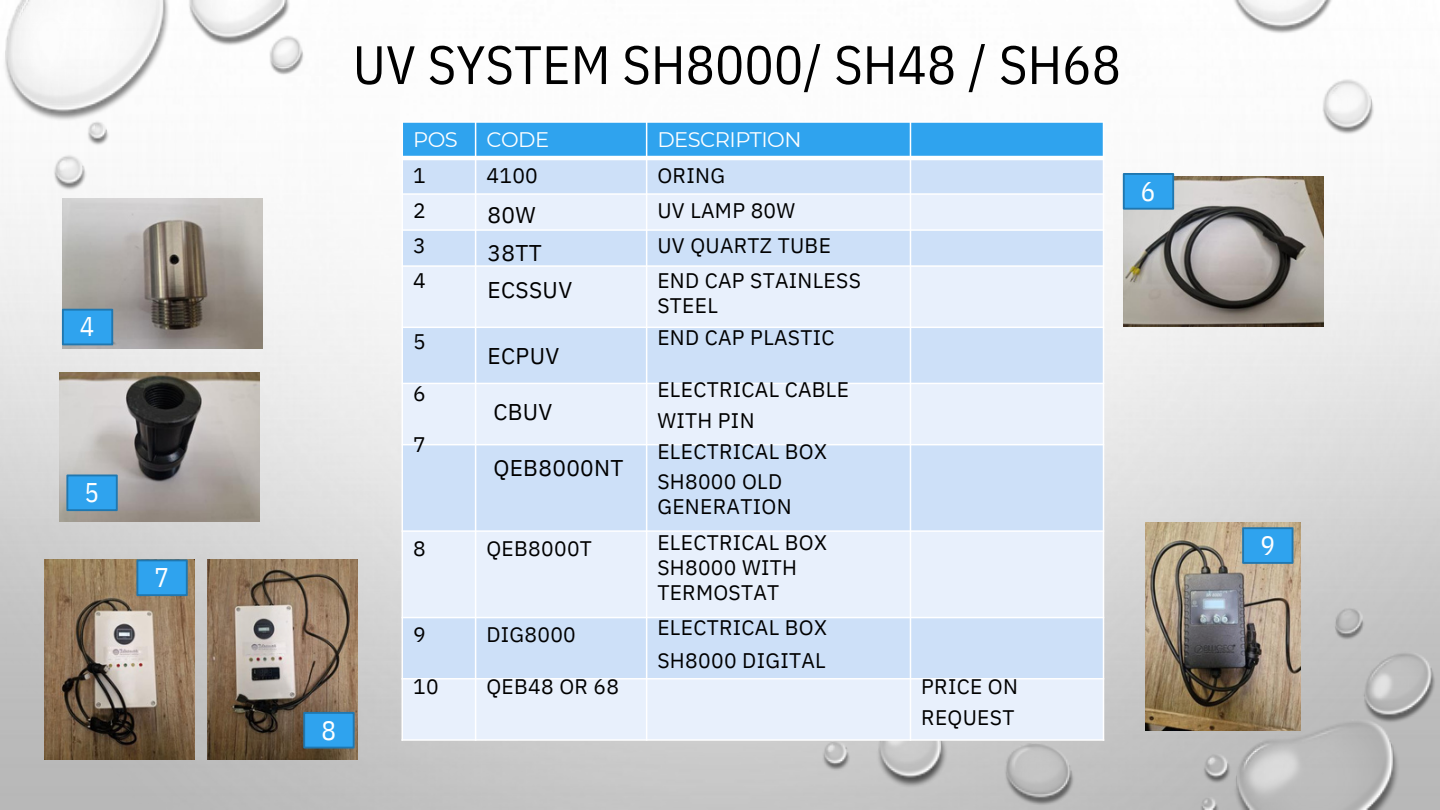
<style>
.page{position:relative;width:1440px;height:810px;background:#fff}
.page>*{position:absolute;margin:0;border:0;box-sizing:border-box;transform-origin:0 0}
.t1{font:54px "IBM Plex Sans Cond";letter-spacing:.005em;color:#000}
.t2{font:27px "IBM Plex Sans Cond";color:#fff}
.t3{font:22.65px "IBM Plex Sans";letter-spacing:.015em;color:#000}
.t4{font:21.15px "IBM Plex Sans";letter-spacing:.015em;color:#000}
.t5{font:21px/34.8px "IBM Plex Sans";letter-spacing:.015em;color:#000;text-align:justify}
.t6{font:21px "Montserrat";letter-spacing:-.025em;color:#fff}
</style>
<div class="page">
<img style="left:0;top:0;width:1440px;height:810px">
<div style="left:402px;top:122px;width:74px;height:36px;background:#2fa3ee"></div>
<div style="left:476px;top:122px;width:171px;height:36px;background:#2fa3ee"></div>
<div style="left:647px;top:122px;width:263px;height:36px;background:#2fa3ee"></div>
<div style="left:910px;top:122px;width:194px;height:36px;background:#2fa3ee"></div>
<div style="left:402px;top:158px;width:74px;height:36px;background:#cde0f8"></div>
<div style="left:476px;top:158px;width:171px;height:36px;background:#cde0f8"></div>
<div style="left:647px;top:158px;width:263px;height:36px;background:#cde0f8"></div>
<div style="left:910px;top:158px;width:194px;height:36px;background:#cde0f8"></div>
<div style="left:402px;top:194px;width:74px;height:36px;background:#e8f0fc"></div>
<div style="left:476px;top:194px;width:171px;height:36px;background:#e8f0fc"></div>
<div style="left:647px;top:194px;width:263px;height:36px;background:#e8f0fc"></div>
<div style="left:910px;top:194px;width:194px;height:36px;background:#e8f0fc"></div>
<div style="left:402px;top:230px;width:74px;height:36px;background:#cde0f8"></div>
<div style="left:476px;top:230px;width:171px;height:36px;background:#cde0f8"></div>
<div style="left:647px;top:230px;width:263px;height:36px;background:#cde0f8"></div>
<div style="left:910px;top:230px;width:194px;height:36px;background:#cde0f8"></div>
<div style="left:402px;top:266px;width:74px;height:61px;background:#e8f0fc"></div>
<div style="left:476px;top:266px;width:171px;height:61px;background:#e8f0fc"></div>
<div style="left:647px;top:266px;width:263px;height:61px;background:#e8f0fc"></div>
<div style="left:910px;top:266px;width:194px;height:61px;background:#e8f0fc"></div>
<div style="left:402px;top:327px;width:74px;height:56px;background:#cde0f8"></div>
<div style="left:476px;top:327px;width:171px;height:56px;background:#cde0f8"></div>
<div style="left:647px;top:327px;width:263px;height:56px;background:#cde0f8"></div>
<div style="left:910px;top:327px;width:194px;height:56px;background:#cde0f8"></div>
<div style="left:402px;top:383px;width:74px;height:62px;background:#e8f0fc"></div>
<div style="left:476px;top:383px;width:171px;height:62px;background:#e8f0fc"></div>
<div style="left:647px;top:383px;width:263px;height:62px;background:#e8f0fc"></div>
<div style="left:910px;top:383px;width:194px;height:62px;background:#e8f0fc"></div>
<div style="left:402px;top:445px;width:74px;height:86px;background:#cde0f8"></div>
<div style="left:476px;top:445px;width:171px;height:86px;background:#cde0f8"></div>
<div style="left:647px;top:445px;width:263px;height:86px;background:#cde0f8"></div>
<div style="left:910px;top:445px;width:194px;height:86px;background:#cde0f8"></div>
<div style="left:402px;top:531px;width:74px;height:87px;background:#e8f0fc"></div>
<div style="left:476px;top:531px;width:171px;height:87px;background:#e8f0fc"></div>
<div style="left:647px;top:531px;width:263px;height:87px;background:#e8f0fc"></div>
<div style="left:910px;top:531px;width:194px;height:87px;background:#e8f0fc"></div>
<div style="left:402px;top:618px;width:74px;height:61px;background:#cde0f8"></div>
<div style="left:476px;top:618px;width:171px;height:61px;background:#cde0f8"></div>
<div style="left:647px;top:618px;width:263px;height:61px;background:#cde0f8"></div>
<div style="left:910px;top:618px;width:194px;height:61px;background:#cde0f8"></div>
<div style="left:402px;top:679px;width:74px;height:61px;background:#e8f0fc"></div>
<div style="left:476px;top:679px;width:171px;height:61px;background:#e8f0fc"></div>
<div style="left:647px;top:679px;width:263px;height:61px;background:#e8f0fc"></div>
<div style="left:910px;top:679px;width:194px;height:61px;background:#e8f0fc"></div>
<hr style="left:475px;top:121px;width:1px;height:620px;background:#fff">
<hr style="left:646px;top:121px;width:1px;height:620px;background:#fff">
<hr style="left:910px;top:121px;width:1px;height:620px;background:#fff">
<hr style="left:402px;top:156px;width:702px;height:4px;background:#fff">
<hr style="left:402px;top:193px;width:702px;height:2px;background:#fff">
<hr style="left:402px;top:229px;width:702px;height:2px;background:#fff">
<hr style="left:402px;top:265px;width:702px;height:2px;background:#fff">
<hr style="left:402px;top:327px;width:702px;height:1px;background:#fff">
<hr style="left:402px;top:383px;width:702px;height:1px;background:#fff">
<hr style="left:402px;top:444px;width:702px;height:1px;background:#fff">
<hr style="left:402px;top:530px;width:702px;height:2px;background:#fff">
<hr style="left:402px;top:617px;width:702px;height:1px;background:#fff">
<hr style="left:402px;top:678px;width:702px;height:2px;background:#fff">
<hr style="left:402px;top:121px;width:1px;height:620px;background:#fff">
<hr style="left:1103px;top:121px;width:1px;height:620px;background:#fff">
<hr style="left:402px;top:121px;width:702px;height:2px;background:#fff">
<hr style="left:402px;top:739px;width:702px;height:2px;background:#fff">
<img style="left:1123px;top:177px;width:201px;height:150px">
<img style="left:60px;top:372px;width:200px;height:150px">
<img style="left:62px;top:199px;width:201px;height:149px">
<img style="left:208px;top:559px;width:149px;height:200px">
<img style="left:44px;top:560px;width:150px;height:200px">
<img style="left:1145px;top:522px;width:156px;height:208px">
<div style="left:63px;top:310px;width:49px;height:34px;background:#2fa3ee"></div>
<div style="left:62px;top:309px;width:51px;height:36px;border:2px solid #2077af"></div>
<div style="left:67px;top:475px;width:50px;height:35px;background:#2fa3ee"></div>
<div style="left:66px;top:475px;width:52px;height:36px;border:2px solid #2077af"></div>
<div style="left:137px;top:560px;width:50px;height:35px;background:#2fa3ee"></div>
<div style="left:136px;top:559px;width:52px;height:37px;border:2px solid #2077af"></div>
<div style="left:304px;top:713px;width:50px;height:35px;background:#2fa3ee"></div>
<div style="left:303px;top:712px;width:52px;height:37px;border:2px solid #2077af"></div>
<div style="left:1124px;top:174px;width:49px;height:35px;background:#2fa3ee"></div>
<div style="left:1123px;top:173px;width:51px;height:37px;border:2px solid #2077af"></div>
<div style="left:1243px;top:528px;width:50px;height:35px;background:#2fa3ee"></div>
<div style="left:1242px;top:527px;width:52px;height:37px;border:2px solid #2077af"></div>
<p class="t2" style="left:80px;top:309px;width:16px">4</p>
<p class="t2" style="left:84px;top:474px;width:16px">5</p>
<p class="t2" style="left:154px;top:559px;width:16px">7</p>
<p class="t2" style="left:321px;top:712px;width:16px">8</p>
<p class="t1" style="left:353px;top:29px;width:770px">UV SYSTEM SH8000/ SH48 / SH68</p>
<p class="t6" style="left:413px;top:127px;width:46px">POS</p>
<p class="t6" style="left:486px;top:127px;width:64px">CODE</p>
<p class="t6" style="left:657px;top:127px;width:146px">DESCRIPTION</p>
<p class="t4" style="left:413px;top:162px;width:14px">1</p>
<p class="t4" style="left:486px;top:162px;width:53px">4100</p>
<p class="t4" style="left:657px;top:162px;width:69px">ORING</p>
<p class="t5" style="left:413px;top:193px;width:14px">2<br>3<br>4</p>
<p class="t5" style="left:413px;top:324px;width:14px">5</p>
<p class="t5" style="left:413px;top:375px;width:14px">6</p>
<p class="t5" style="left:413px;top:427px;width:14px">7</p>
<p class="t5" style="left:413px;top:531px;width:14px">8</p>
<p class="t5" style="left:413px;top:617px;width:14px">9</p>
<p class="t5" style="left:413px;top:669px;width:27px">10</p>
<p class="t3" style="left:488px;top:200px;width:50px">80W</p>
<p class="t3" style="left:488px;top:238px;width:56px">38TT</p>
<p class="t3" style="left:488px;top:275px;width:86px">ECSSUV</p>
<p class="t3" style="left:488px;top:341px;width:73px">ECPUV</p>
<p class="t3" style="left:493px;top:397px;width:61px">CBUV</p>
<p class="t3" style="left:493px;top:453px;width:132px">QEB8000NT</p>
<p class="t5" style="left:486px;top:531px;width:107px">QEB8000T</p>
<p class="t5" style="left:486px;top:617px;width:91px">DIG8000</p>
<p class="t5" style="left:486px;top:669px;width:134px">QEB48 OR 68</p>
<p class="t5" style="left:657px;top:193px;width:139px">UV LAMP 80W</p>
<p class="t5" style="left:657px;top:228px;width:205px">UV QUARTZ TUBE<br>END CAP STAINLESS</p>
<p class="t5" style="left:657px;top:288px;width:62px">STEEL</p>
<p class="t5" style="left:657px;top:320px;width:179px">END CAP PLASTIC</p>
<p class="t5" style="left:657px;top:372px;width:193px">ELECTRICAL CABLE</p>
<p class="t5" style="left:657px;top:402px;width:99px">WITH PIN</p>
<p class="t5" style="left:657px;top:434px;width:171px">ELECTRICAL BOX</p>
<p class="t5" style="left:657px;top:464px;width:126px">SH8000 OLD</p>
<p class="t4" style="left:657px;top:493px;width:136px">GENERATION</p>
<p class="t5" style="left:657px;top:525px;width:171px">ELECTRICAL BOX</p>
<p class="t5" style="left:657px;top:550px;width:141px">SH8000 WITH</p>
<p class="t5" style="left:657px;top:574px;width:123px">TERMOSTAT</p>
<p class="t5" style="left:657px;top:609px;width:171px">ELECTRICAL BOX</p>
<p class="t4" style="left:657px;top:646px;width:170px">SH8000 DIGITAL</p>
<p class="t5" style="left:921px;top:669px;width:98px">PRICE ON</p>
<p class="t5" style="left:921px;top:699px;width:95px">REQUEST</p>
<p class="t2" style="left:1141px;top:173px;width:16px">6</p>
<p class="t2" style="left:1260px;top:527px;width:16px">9</p>
</div>
